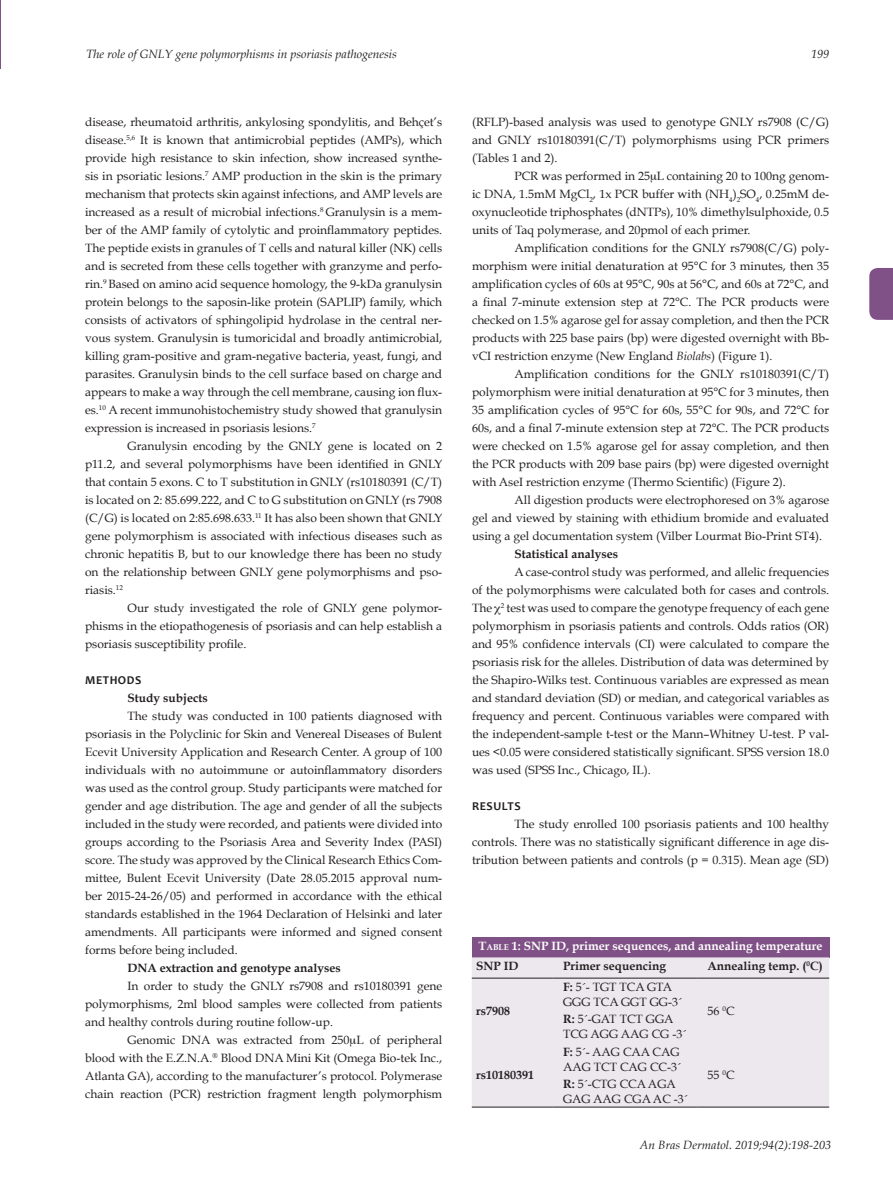
<style>
.page{position:relative;width:893px;height:1191px;background:#fff}
.page>*{position:absolute;margin:0;border:0;box-sizing:border-box;transform-origin:0 0}
.ABD-ING_-_2016{font:12px/18px "Book Antiqua";color:#231f20;text-align:justify}
.ABD-ING_-_2016_-_Fin{font:12px/18px "Book Antiqua";color:#231f20;text-align:justify}
.Tabela{font:12px/15px "Book Antiqua";color:#231f20}
.t1{font:italic 12px "Book Antiqua";color:#231f20}
.ABD-ING_-_2016-2{font:700 12px "Book Antiqua";color:#231f20}
.Tabela-2{font:700 12px "Book Antiqua";color:#231f20}
.Tabela-3{font:700 12px "Book Antiqua";color:#fff}
.ABD-ING_-_2016-3{font:700 12px "Candara";letter-spacing:.04em;color:#231f20}
.s1{font-style:italic}
.s2{font-style:inherit}
.s3{font-size:8.4px}
.s4{font-weight:700}
</style>
<div class="page">
<svg style="left:869px;top:268px;width:24px;height:52px"></svg>
<hr style="left:0;top:0;width:1px;height:68px;background:#7f5186">
<div style="left:472px;top:936px;width:357px;height:21px;background:#7f5186"></div>
<div style="left:472px;top:957px;width:357px;height:149px;background:#ede8ee"></div>
<hr style="left:472px;top:1106px;width:81px;height:1px;background:#231f20">
<hr style="left:697px;top:1106px;width:132px;height:1px;background:#231f20">
<hr style="left:553px;top:978px;width:144px;height:1px;background:#231f20">
<hr style="left:697px;top:978px;width:132px;height:1px;background:#231f20">
<hr style="left:553px;top:1106px;width:144px;height:1px;background:#231f20">
<hr style="left:472px;top:978px;width:81px;height:1px;background:#231f20">
<p class="t1" style="left:86px;top:47px;width:312px">The role of GNLY gene polymorphisms in psoriasis pathogenesis</p>
<p class="t1" style="left:811px;top:47px;width:19px">199</p>
<p class="ABD-ING_-_2016" style="left:85px;top:113px;width:359px">disease, rheumatoid arthritis, ankylosing spondylitis, and Behçet’s disease.<sup>5,6</sup> It is known that antimicrobial peptides (AMPs), which provide high resistance to skin infection, show increased synthe&shy;sis in psoriatic lesions.<sup>7</sup> AMP production in the skin is the primary mechanism that protects skin against infections, and AMP levels are increased as a result of microbial infections.<sup>8</sup> Granulysin is a mem&shy;ber of the AMP family of cytolytic and proinflammatory peptides.<br>The peptide exists in granules of T cells and natural killer (NK) cells and is secreted from these cells together with granzyme and perfo&shy;rin.<sup>9</sup> Based on amino acid sequence homology, the 9-kDa granulysin protein belongs to the saposin-like protein (SAPLIP) family, which consists of activators of sphingolipid hydrolase in the central ner&shy;vous system. Granulysin is tumoricidal and broadly antimicrobial, killing gram-positive and gram-negative bacteria, yeast, fungi, and parasites. Granulysin binds to the cell surface based on charge and appears to make a way through the cell membrane, causing ion flux&shy;es.<sup>10</sup> A recent immunohistochemistry study showed that granulysin expression is increased in psoriasis lesions.<sup>7</sup></p>
<p class="ABD-ING_-_2016" style="left:85px;top:437px;width:359px;text-indent:43px">Granulysin encoding by the GNLY gene is located on 2 p11.2, and several polymorphisms have been identified in GNLY that contain 5 exons. C to T substitution in GNLY (rs10180391 (C/T) is located on 2: 85.699.222, and C to G substitution on GNLY (rs 7908 (C/G) is located on 2:85.698.633.<sup>11</sup> It has also been shown that GNLY gene polymorphism is associated with infectious diseases such as chronic hepatitis B, but to our knowledge there has been no study on the relationship between GNLY gene polymorphisms and pso&shy;riasis.<sup>12</sup></p>
<p class="ABD-ING_-_2016" style="left:85px;top:599px;width:359px;text-indent:43px">Our study investigated the role of GNLY gene polymor&shy;phisms in the etiopathogenesis of psoriasis and can help establish a psoriasis susceptibility profile.</p>
<p class="ABD-ING_-_2016-3" style="left:85px;top:673px;width:58px">METHODS</p>
<p class="ABD-ING_-_2016-2" style="left:128px;top:691px;width:82px">Study subjects</p>
<p class="ABD-ING_-_2016" style="left:85px;top:707px;width:359px;text-indent:43px">The study was conducted in 100 patients diagnosed with psoriasis in the Polyclinic for Skin and Venereal Diseases of Bulent Ecevit University Application and Research Center. A group of 100 individuals with no autoimmune or autoinflammatory disorders was used as the control group. Study participants were matched for gender and age distribution. The age and gender of all the subjects included in the study were recorded, and patients were divided into groups according to the Psoriasis Area and Severity Index (PASI) score. The study was approved by the Clinical Research Ethics Com&shy;mittee, Bulent Ecevit University (Date 28.05.2015 approval num&shy;ber 2015-24-26/05) and performed in accordance with the ethical standards established in the 1964 Declaration of Helsinki and later amendments. All participants were informed and signed consent forms before being included.</p>
<p class="ABD-ING_-_2016-2" style="left:128px;top:961px;width:215px">DNA extraction and genotype analyses</p>
<p class="ABD-ING_-_2016" style="left:85px;top:977px;width:359px;text-indent:43px">In order to study the GNLY rs7908 and rs10180391 gene polymorphisms, 2ml blood samples were collected from patients and healthy controls during routine follow-up.</p>
<p class="ABD-ING_-_2016" style="left:85px;top:1031px;width:359px;text-indent:43px">Genomic DNA was extracted from 250 L of peripheral blood with the E.Z.N.A.<sup>®</sup> Blood DNA Mini Kit (Omega Bio-tek Inc., Atlanta GA), according to the manufacturer’s protocol. Polymerase chain reaction (PCR) restriction fragment length polymorphism</p>
<p class="ABD-ING_-_2016" style="left:472px;top:113px;width:359px">(RFLP)-based analysis was used to genotype GNLY rs7908 (C/G) and GNLY rs10180391(C/T) polymorphisms using PCR primers (Tables 1 and 2).</p>
<p class="ABD-ING_-_2016" style="left:472px;top:167px;width:359px;text-indent:43px">PCR was performed in 25 L containing 20 to 100ng genom&shy;ic DNA, 1.5mM MgCl<sub>2</sub>, 1x PCR buffer with (NH<sub>4</sub>)<sub>2</sub>SO<sub>4</sub>, 0.25mM de&shy;oxynucleotide triphosphates (dNTPs), 10% dimethylsulphoxide, 0.5 units of Taq polymerase, and 20pmol of each primer.</p>
<p class="ABD-ING_-_2016_-_Fin" style="left:472px;top:239px;width:359px;text-indent:43px">Amplification conditions for the GNLY rs7908(C/G) poly&shy;morphism were initial denaturation at 95°C for 3 minutes, then 35 amplification cycles of 60s at 95°C, 90s at 56°C, and 60s at 72°C, and a final 7-minute extension step at 72°C. The PCR products were checked on 1.5% agarose gel for assay completion, and then the PCR products with 225 base pairs (bp) were digested overnight with Bb&shy;vCI restriction enzyme (New England <span class="s1">Biolabs</span>) (Figure 1).</p>
<p class="ABD-ING_-_2016_-_Fin" style="left:472px;top:365px;width:359px;text-indent:43px">Amplification conditions for the GNLY rs10180391(C/T) polymorphism were initial denaturation at 95°C for 3 minutes, then 35 amplification cycles of 95°C for 60s, 55°C for 90s, and 72°C for 60s, and a final 7-minute extension step at 72°C. The PCR products were checked on 1.5% agarose gel for assay completion, and then the PCR products with 209 base pairs (bp) were digested overnight with AseI restriction enzyme (Thermo Scientific) (Figure 2).</p>
<p class="ABD-ING_-_2016" style="left:472px;top:491px;width:359px;text-indent:43px">All digestion products were electrophoresed on 3% agarose gel and viewed by staining with ethidium bromide and evaluated using a gel documentation system (Vilber Lourmat Bio-Print ST4).</p>
<p class="ABD-ING_-_2016-2" style="left:514px;top:547px;width:105px">Statistical analyses</p>
<p class="ABD-ING_-_2016" style="left:472px;top:563px;width:359px;text-indent:43px">A case-control study was performed, and allelic frequencies of the polymorphisms were calculated both for cases and controls.<br>The <sup>2</sup> test was used to compare the genotype frequency of each gene polymorphism in psoriasis patients and controls. Odds ratios (OR) and 95% confidence intervals (CI) were calculated to compare the psoriasis risk for the alleles. Distribution of data was determined by the Shapiro-Wilks test. Continuous variables are expressed as mean and standard deviation (SD) or median, and categorical variables as frequency and percent. Continuous variables were compared with the independent-sample t-test or the Mann–Whitney U-test. P val&shy;ues &lt;0.05 were considered statistically significant. SPSS version 18.0 was used (SPSS Inc., Chicago, IL).</p>
<p class="ABD-ING_-_2016-3" style="left:472px;top:799px;width:50px">RESULTS</p>
<p class="ABD-ING_-_2016_-_Fin" style="left:472px;top:815px;width:359px;text-indent:43px">The study enrolled 100 psoriasis patients and 100 healthy controls. There was no statistically significant difference in age dis&shy;tribution between patients and controls (p = 0.315). Mean age (SD)</p>
<p class="Tabela-3" style="left:478px;top:938px;width:346px"><span class="s2">T</span><span class="s3">able</span> <span class="s2">1:</span> SNP ID, primer sequences, and annealing temperature</p>
<p class="Tabela-2" style="left:476px;top:959px;width:44px">SNP ID</p>
<p class="Tabela-2" style="left:563px;top:959px;width:104px">Primer sequencing</p>
<p class="Tabela-2" style="left:708px;top:959px;width:117px">Annealing temp. (<sup>0</sup>C)</p>
<p class="Tabela-2" style="left:476px;top:1003px;width:35px">rs7908</p>
<p class="Tabela" style="left:563px;top:979px;width:120px"><span class="s4">F:</span> 5´- TGT TCA GTA<br>GGG TCA GGT GG-3´</p>
<p class="Tabela" style="left:708px;top:1003px;width:29px">56 <sup>0</sup>C</p>
<p class="Tabela" style="left:563px;top:1011px;width:125px"><span class="s4">R:</span> 5´-GAT TCT GGA<br>TCG AGG AAG CG -3´</p>
<p class="Tabela-2" style="left:476px;top:1068px;width:59px">rs10180391</p>
<p class="Tabela" style="left:563px;top:1044px;width:120px"><span class="s4">F:</span> 5´- AAG CAA CAG<br>AAG TCT CAG CC-3´</p>
<p class="Tabela" style="left:563px;top:1076px;width:126px"><span class="s4">R:</span> 5´-CTG CCA AGA<br>GAG AAG CGA AC -3´</p>
<p class="Tabela" style="left:708px;top:1067px;width:29px">55 <sup>0</sup>C</p>
<p class="t1" style="left:640px;top:1137px;width:193px">An Bras Dermatol. 2019;94(2):198-203</p>
</div>
